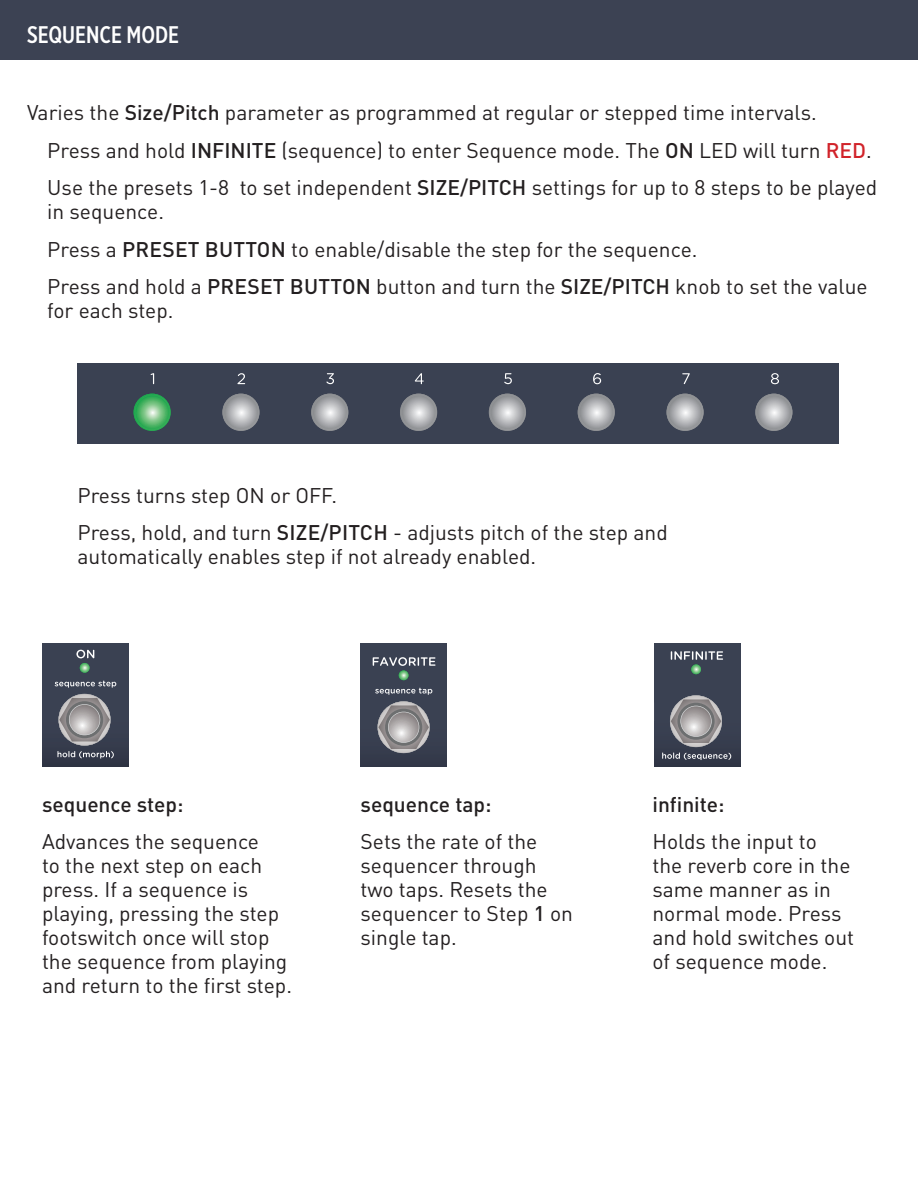
<style>
.page{position:relative;width:918px;height:1188px;background:#fff}
.page>*{position:absolute;margin:0;border:0;box-sizing:border-box;transform-origin:0 0}
.t1{font:500 24px "Gotham X Narrow";color:#fff}
.t2{font:21px/24px "DINOT";color:#231f20}
.t3{font:500 21px "DINOT";color:#231f20}
.s1{font-weight:500}
.s2{font-weight:500;color:#d1232a}
</style>
<div class="page">
<div style="left:0;top:0;width:918px;height:60px;background:#3c4253"></div>
<div style="left:42px;top:644px;width:86px;height:122px;background:linear-gradient(to right,#383f50,#393f50)"></div>
<svg style="left:76px;top:650px;width:18px;height:23px"></svg>
<svg style="left:57px;top:694px;width:57px;height:65px;background:#7c7c83"></svg>
<svg style="left:55px;top:681px;width:61px;height:7px"></svg>
<div style="left:361px;top:644px;width:86px;height:122px;background:#3a4152"></div>
<svg style="left:378px;top:701px;width:52px;height:52px"></svg>
<svg style="left:375px;top:688px;width:57px;height:7px"></svg>
<svg style="left:373px;top:657px;width:63px;height:23px"></svg>
<div style="left:654px;top:644px;width:86px;height:122px;background:#3a4152"></div>
<svg style="left:670px;top:695px;width:52px;height:52px"></svg>
<svg style="left:671px;top:651px;width:52px;height:23px"></svg>
<svg style="left:662px;top:753px;width:69px;height:7px"></svg>
<div style="left:78px;top:364px;width:761px;height:79px;background:#3a4152"></div>
<svg style="left:400px;top:394px;width:37px;height:37px"></svg>
<svg style="left:402px;top:395px;width:34px;height:34px"></svg>
<svg style="left:489px;top:394px;width:37px;height:37px"></svg>
<svg style="left:491px;top:395px;width:33px;height:34px"></svg>
<svg style="left:578px;top:394px;width:37px;height:37px"></svg>
<svg style="left:755px;top:394px;width:38px;height:37px"></svg>
<svg style="left:666px;top:394px;width:38px;height:37px"></svg>
<svg style="left:222px;top:394px;width:38px;height:37px"></svg>
<svg style="left:224px;top:395px;width:34px;height:34px"></svg>
<svg style="left:311px;top:394px;width:37px;height:37px"></svg>
<svg style="left:313px;top:395px;width:34px;height:34px"></svg>
<svg style="left:133px;top:394px;width:38px;height:37px"></svg>
<svg style="left:135px;top:395px;width:34px;height:34px"></svg>
<svg style="left:151px;top:373px;width:3px;height:11px"></svg>
<svg style="left:326px;top:373px;width:8px;height:11px"></svg>
<svg style="left:415px;top:373px;width:9px;height:11px"></svg>
<svg style="left:504px;top:373px;width:8px;height:11px"></svg>
<svg style="left:593px;top:373px;width:8px;height:11px"></svg>
<svg style="left:682px;top:373px;width:8px;height:11px"></svg>
<svg style="left:771px;top:373px;width:8px;height:11px"></svg>
<svg style="left:237px;top:373px;width:8px;height:11px"></svg>
<p class="t1" style="left:27px;top:20px;width:154px">SEQUENCE MODE</p>
<p class="t2" style="left:27px;top:100px;width:791px">Varies the <span class="s1">Size/Pitch</span> parameter as programmed at regular or stepped time intervals.</p>
<p class="t2" style="left:47px;top:138px;width:826px">Press and hold <span class="s1">INFINITE</span> (sequence) to enter Sequence mode. The <span class="s1">ON</span> LED will turn <span class="s2">RED</span>.</p>
<p class="t2" style="left:47px;top:175px;width:832px">Use the presets 1-8 to set independent <span class="s1">SIZE/PITCH</span> settings for up to 8 steps to be played in sequence.</p>
<p class="t2" style="left:47px;top:237px;width:652px">Press a <span class="s1">PRESET BUTTON</span> to enable/disable the step for the sequence.</p>
<p class="t2" style="left:47px;top:274px;width:822px">Press and hold a <span class="s1">PRESET BUTTON</span> button and turn the <span class="s1">SIZE/PITCH</span> knob to set the value for each step.</p>
<p class="t2" style="left:78px;top:483px;width:261px">Press turns step ON or OFF.</p>
<p class="t2" style="left:78px;top:520px;width:592px">Press, hold, and turn <span class="s1">SIZE/PITCH</span> - adjusts pitch of the step and automatically enables step if not already enabled.</p>
<p class="t3" style="left:42px;top:791px;width:143px">sequence step:</p>
<p class="t2" style="left:42px;top:829px;width:252px">Advances the sequence<br>to the next step on each press. If a sequence is playing, pressing the step footswitch once will stop the sequence from playing and return to the first step.</p>
<p class="t3" style="left:361px;top:791px;width:132px">sequence tap:</p>
<p class="t2" style="left:361px;top:829px;width:214px">Sets the rate of the sequencer through two taps. Resets the sequencer to Step <span class="s1">1</span> on single tap.</p>
<p class="t3" style="left:652px;top:791px;width:74px">infinite:</p>
<p class="t2" style="left:652px;top:829px;width:203px">Holds the input to<br>the reverb core in the same manner as in normal mode. Press and hold switches out of sequence mode.</p>
</div>
